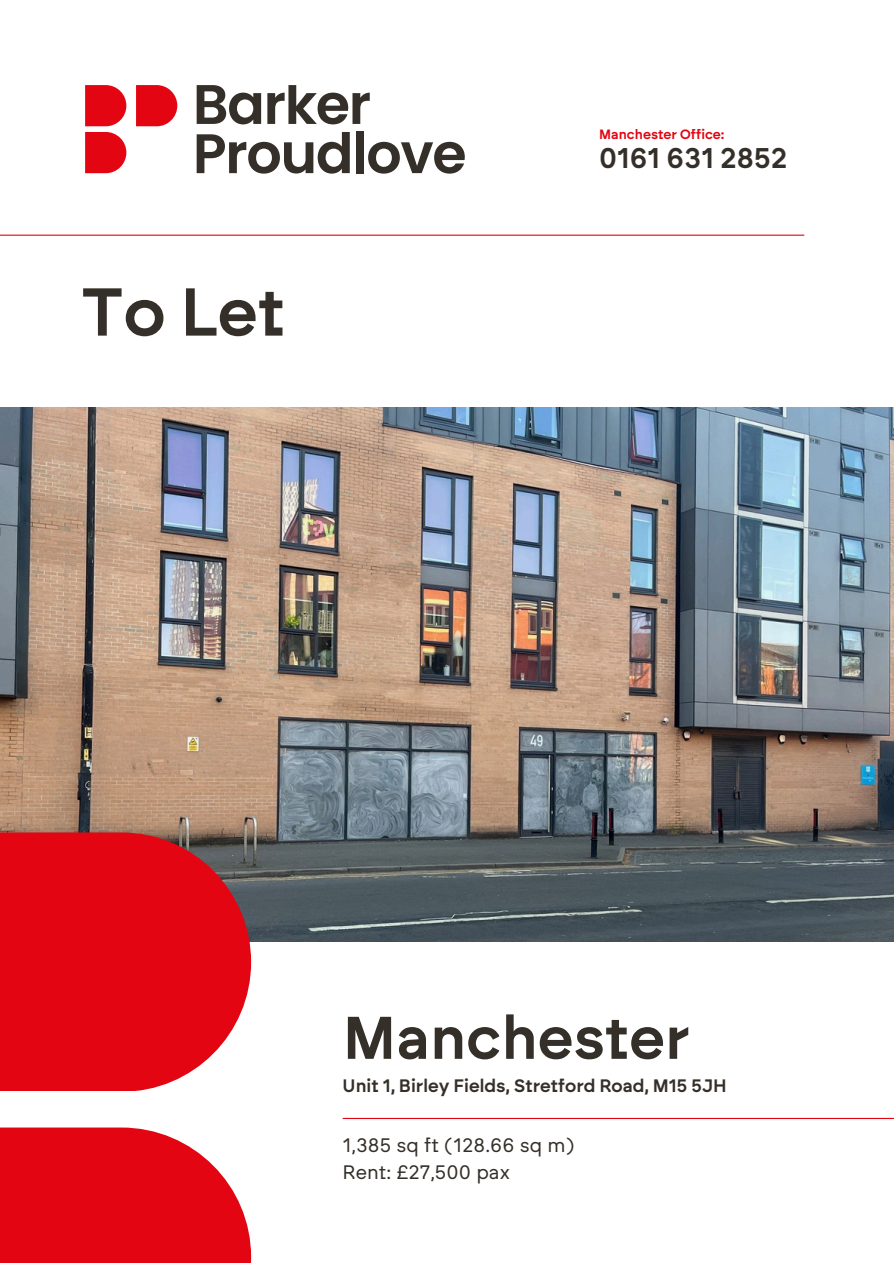
<style>
.page{position:relative;width:894px;height:1264px;background:#fff}
.page>*{position:absolute;margin:0;border:0;box-sizing:border-box;transform-origin:0 0}
.t1{font:600 67.5px "Brockmann";color:#352f29}
.t2{font:600 60px "Brockmann";color:#352f29}
.t3{font:600 28.5px "Brockmann";color:#352f29}
.t4{font:19.5px/27px "Brockmann";color:#352f29}
.t5{font:600 18px "Brockmann";color:#352f29}
.t6{font:600 13.5px "Brockmann";color:#e30512}
</style>
<div class="page">
<img style="left:0;top:407px;width:893px;height:534px">
<svg style="left:0;top:832px;width:251px;height:259px;background:#dc1722"></svg>
<svg style="left:0;top:1127px;width:251px;height:136px;background:#e6202b"></svg>
<hr style="left:342px;top:1117px;width:551px;height:1px;background:#e30512">
<svg style="left:85px;top:132px;width:41px;height:41px;background:#e51e2a"></svg>
<svg style="left:85px;top:85px;width:41px;height:41px;background:#e51e2a"></svg>
<svg style="left:136px;top:85px;width:41px;height:41px;background:#e51e2a"></svg>
<svg style="left:196px;top:85px;width:65px;height:39px"></svg>
<svg style="left:267px;top:85px;width:102px;height:39px"></svg>
<svg style="left:196px;top:132px;width:153px;height:42px"></svg>
<div style="left:356px;top:132px;width:7px;height:41px;background:#352f29"></div>
<svg style="left:368px;top:142px;width:96px;height:32px"></svg>
<hr style="left:0;top:235px;width:804px;height:1px;background:#e30512">
<p class="t1" style="left:81px;top:271px;width:205px">To Let</p>
<p class="t6" style="left:599px;top:126px;width:127px">Manchester Office:</p>
<h2 class="t3" style="left:599px;top:141px;width:190px">0161 631 2852</h2>
<p class="t2" style="left:342px;top:1001px;width:348px">Manchester</p>
<h1 class="t5" style="left:342px;top:1074px;width:385px">Unit 1, Birley Fields, Stretford Road, M15 5JH</h1>
<p class="t4" style="left:342px;top:1131px;width:233px">1,385 sq ft (128.66 sq m)<br>Rent: £27,500 pax</p>
</div>
